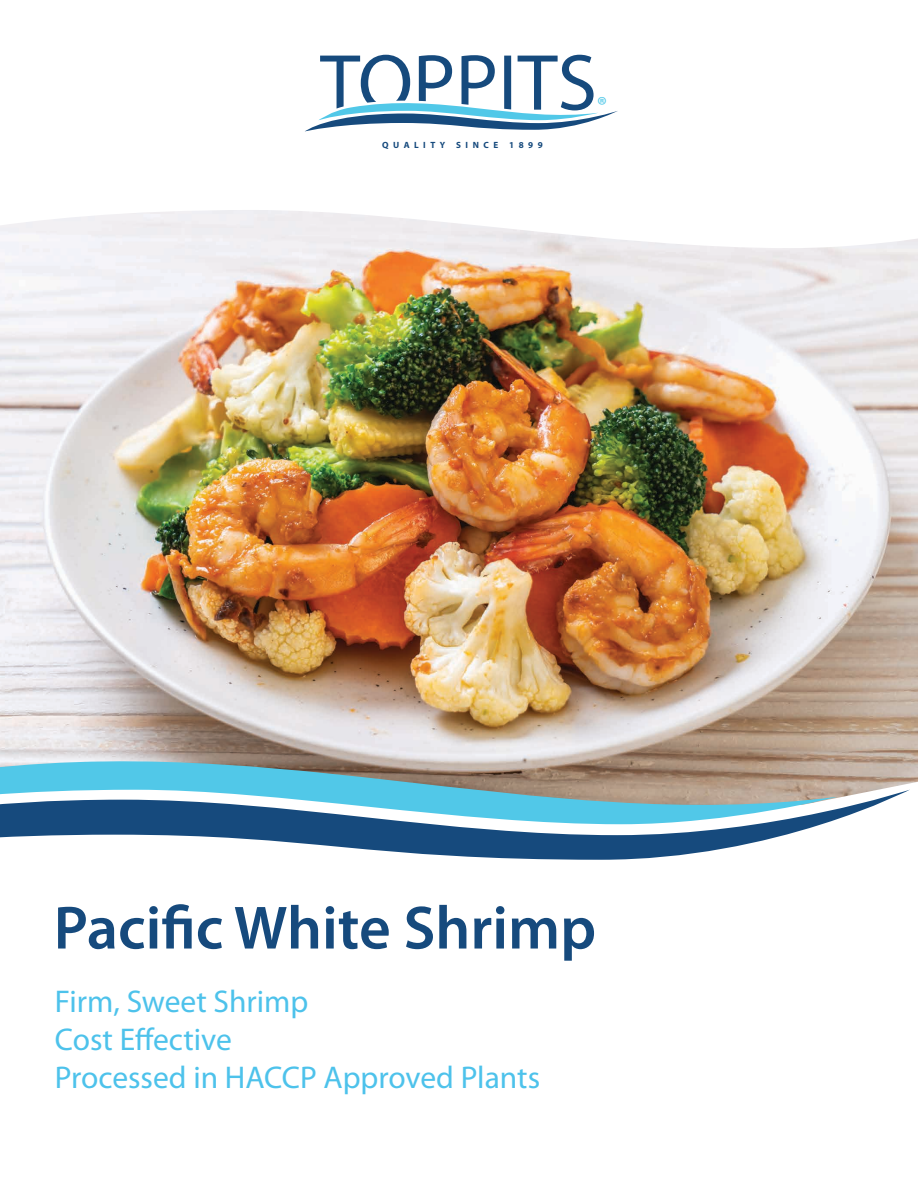
<style>
.page{position:relative;width:918px;height:1188px;background:#fff}
.page>*{position:absolute;margin:0;border:0;box-sizing:border-box;transform-origin:0 0}
.t1{font:600 61.5px "Myriad Pro";color:#164a7d}
.t2{font:31.5px/37.8px "Myriad Pro";color:#4dc2eb}
.t3{font:23.55px "Myriad Pro";color:#51c8e8}
.t4{font:700 9px "Myriad Pro";letter-spacing:.5em;color:#164a7d}
</style>
<div class="page">
<img style="left:0;top:261px;width:918px;height:491px">
<svg style="left:837px;top:752px;width:81px;height:38px;background:#c1aea1"></svg>
<svg style="left:0;top:720px;width:837px;height:70px;background:#a9aeaa"></svg>
<svg style="left:0;top:790px;width:909px;height:70px"></svg>
<svg style="left:0;top:210px;width:918px;height:51px;fill:#f0eff3"></svg>
<svg style="left:589px;top:154px;width:329px;height:75px"></svg>
<svg style="left:305px;top:55px;width:313px;height:76px"></svg>
<p class="t4" style="left:382px;top:139px;width:162px">QUALITY SINCE 1899</p>
<p class="t3" style="left:597px;top:90px;width:11px">®</p>
<h1 class="t1" style="left:54px;top:889px;width:544px">Pacific White Shrimp</h1>
<p class="t2" style="left:55px;top:982px;width:487px">Firm, Sweet Shrimp<br>Cost Effective<br>Processed in HACCP Approved Plants</p>
</div>
